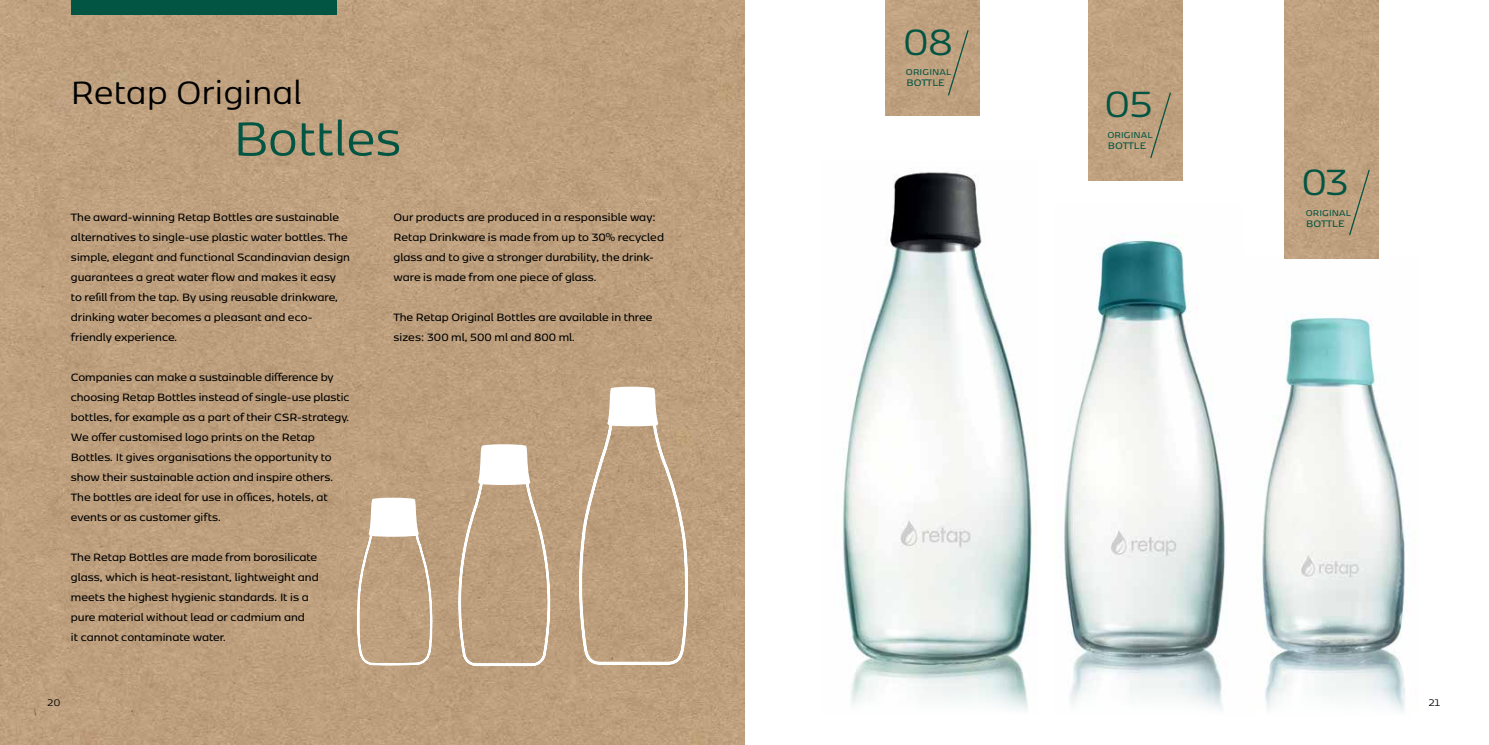
<style>
.page{position:relative;width:1489px;height:745px;background:#fff}
.page>*{position:absolute;margin:0;border:0;box-sizing:border-box;transform-origin:0 0}
.t1{font:56.25px "Kobenhavn Sans";letter-spacing:.005em;color:#025542}
.t2{font:42.88px "Kobenhavn Sans";color:#025542}
.t3{font:37.88px "Kobenhavn Sans";letter-spacing:.01em;color:#000}
.t4{font:600 12.5px/20px "Kobenhavn Sans";color:#000}
.t5{font:11.25px "Kobenhavn Sans";color:#000}
.t6{font:600 11.12px "Kobenhavn Sans";letter-spacing:.01em;color:#025542}
.t7{font:600 10px "Kobenhavn Sans";letter-spacing:.01em;color:#025542}
</style>
<div class="page">
<img style="left:1064px;top:236px;width:163px;height:450px">
<img style="left:842px;top:172px;width:191px;height:514px">
<img style="left:1262px;top:256px;width:144px;height:430px">
<img style="left:1284px;top:0;width:93px;height:258px">
<svg style="left:1347px;top:168px;width:23px;height:68px;background:#b49c7b"></svg>
<div style="left:885px;top:0;width:94px;height:115px;background:#bfa17f"></div>
<svg style="left:946px;top:29px;width:23px;height:68px;background:#b49c7b"></svg>
<img style="left:1088px;top:0;width:93px;height:180px">
<svg style="left:1149px;top:91px;width:22px;height:68px"></svg>
<img style="left:0;top:0;width:744px;height:744px">
<div style="left:71px;top:0;width:266px;height:14px;background:#025542"></div>
<svg style="left:457px;top:434px;width:94px;height:231px;background:#c5ac8e"></svg>
<svg style="left:357px;top:420px;width:75px;height:245px;background:#c6ac8f"></svg>
<svg style="left:578px;top:386px;width:110px;height:279px;background:#c3a98b"></svg>
<h3 class="t3" style="left:71px;top:67px;width:232px">Retap Original</h3>
<h1 class="t1" style="left:233px;top:101px;width:169px">Bottles</h1>
<p class="t4" style="left:71px;top:206px;width:280px">The award-winning Retap Bottles are sustainable alternatives to single-use plastic water bottles. The simple, elegant and functional Scandinavian design guarantees a great water flow and makes it easy to refill from the tap. By using reusable drinkware, drinking water becomes a pleasant and eco&shy;friendly experience.</p>
<p class="t4" style="left:71px;top:366px;width:280px">Companies can make a sustainable difference by choosing Retap Bottles instead of single-use plastic bottles, for example as a part of their CSR-strategy.<br>We offer customised logo prints on the Retap Bottles. It gives organisations the opportunity to show their sustainable action and inspire others.<br>The bottles are ideal for use in offices, hotels, at events or as customer gifts.</p>
<p class="t4" style="left:71px;top:546px;width:249px">The Retap Bottles are made from borosilicate glass, which is heat-resistant, lightweight and meets the highest hygienic standards. It is a pure material without lead or cadmium and<br>it cannot contaminate water.</p>
<p class="t4" style="left:393px;top:206px;width:272px">Our products are produced in a responsible way:<br>Retap Drinkware is made from up to 30% recycled glass and to give a stronger durability, the drink&shy;ware is made from one piece of glass.</p>
<p class="t4" style="left:393px;top:306px;width:260px">The Retap Original Bottles are available in three sizes: 300 ml, 500 ml and 800 ml.</p>
<h2 class="t2" style="left:903px;top:13px;width:51px">08</h2>
<p class="t6" style="left:906px;top:75px;width:40px">BOTTLE</p>
<p class="t7" style="left:905px;top:65px;width:47px">ORIGINAL</p>
<h2 class="t2" style="left:1104px;top:76px;width:50px">05</h2>
<p class="t6" style="left:1107px;top:138px;width:40px">BOTTLE</p>
<p class="t7" style="left:1107px;top:128px;width:47px">ORIGINAL</p>
<h2 class="t2" style="left:1301px;top:153px;width:48px">03</h2>
<p class="t7" style="left:1305px;top:206px;width:47px">ORIGINAL</p>
<p class="t6" style="left:1305px;top:216px;width:40px">BOTTLE</p>
<p class="t5" style="left:48px;top:694px;width:14px">20</p>
<p class="t5" style="left:1428px;top:694px;width:13px">21</p>
</div>
